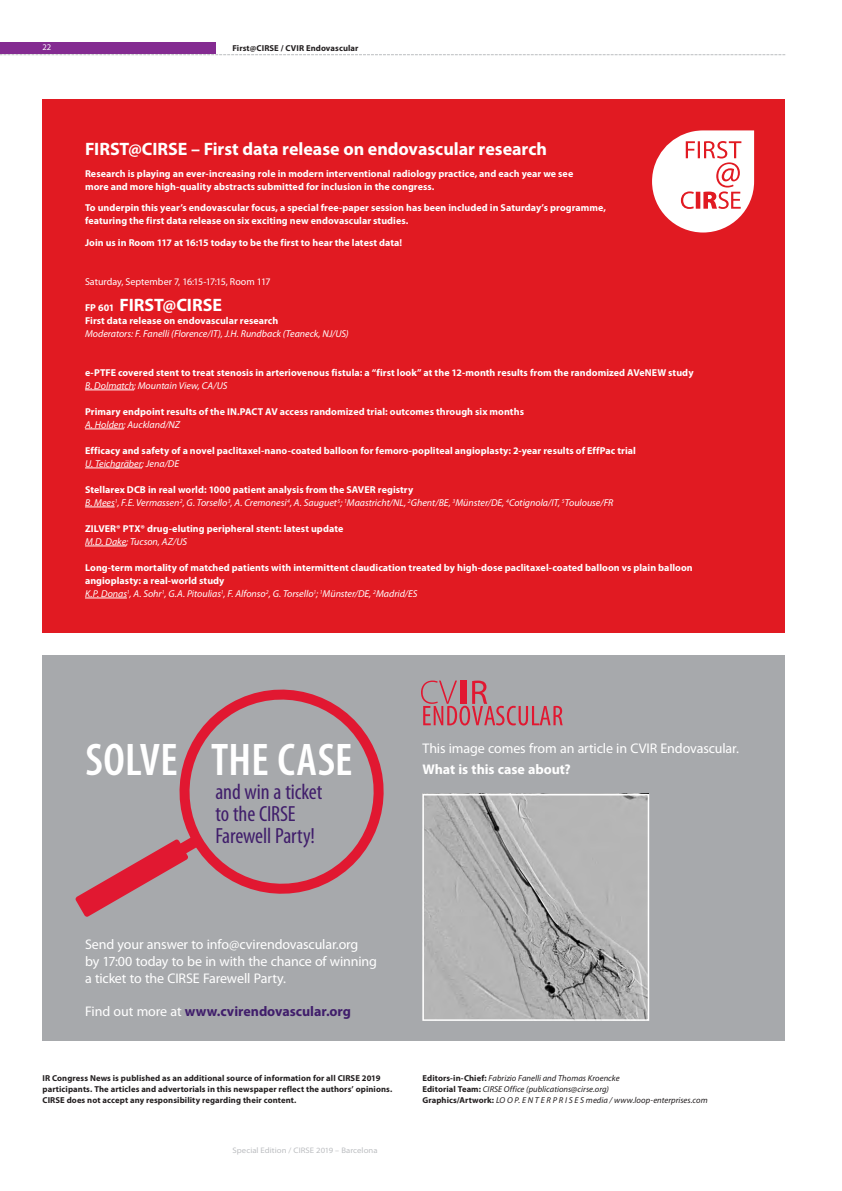
<style>
.page{position:relative;width:842px;height:1191px;background:#fff}
.page>*{position:absolute;margin:0;border:0;box-sizing:border-box;transform-origin:0 0}
.t1{font:600 condensed 46px "Myriad Pro";letter-spacing:.005em;color:#fff}
.t2{font:condensed 22px/22px "Myriad Pro";letter-spacing:-.01em;color:#401e6b}
.t3{font:700 18px "Myriad Pro";color:#fff}
.t4{font:14px/16.8px "Myriad Pro";letter-spacing:-.01em;color:#fff}
.t5{font:700 14px "Myriad Pro";letter-spacing:-.005em;color:#401e6b}
.t6{font:700 14px "Myriad Pro";letter-spacing:-.005em;color:#fff}
.t7{font:700 10px/13px "Myriad Pro";letter-spacing:.005em;color:#fff}
.t8{font:italic 10px/13px "Myriad Pro";color:#fff}
.t9{font:10px "Myriad Pro";color:#fff}
.t10{font:700 8.6px/11px "Myriad Pro";letter-spacing:.01em;color:#231f20}
.t11{font:italic 8.6px/11px "Myriad Pro";letter-spacing:.005em;color:#231f20}
.t12{font:8.6px "Myriad Pro";color:#fff}
.t13{font:semi-expanded 8px "Myriad Pro";letter-spacing:.005em;color:#bbbdc0}
.s1{font-size:10px}
.s2{font-weight:700;font-style:normal}
.s3{font-weight:400;font-style:italic}
.s4{font-weight:400;color:#fff}
</style>
<div class="page">
<div style="left:43px;top:99px;width:742px;height:533px;background:#e11a22"></div>
<hr style="left:85px;top:389px;width:49px;height:1px;background:#fff">
<hr style="left:85px;top:428px;width:39px;height:1px;background:#fff">
<hr style="left:85px;top:467px;width:57px;height:1px;background:#fff">
<hr style="left:85px;top:506px;width:30px;height:1px;background:#fff">
<hr style="left:85px;top:545px;width:41px;height:1px;background:#fff">
<hr style="left:85px;top:597px;width:42px;height:1px;background:#fff">
<svg style="left:652px;top:130px;width:102px;height:102px"></svg>
<div style="left:43px;top:655px;width:742px;height:385px;background:#a7a9ac"></div>
<svg style="left:421px;top:680px;width:142px;height:45px"></svg>
<svg style="left:179px;top:689px;width:205px;height:205px"></svg>
<svg style="left:75px;top:836px;width:123px;height:81px"></svg>
<img style="left:425px;top:797px;width:221px;height:220px">
<div style="left:422px;top:794px;width:227px;height:226px;border:2px solid #fff"></div>
<svg style="left:0;top:54px;width:785px;height:1px"></svg>
<div style="left:0;top:43px;width:215px;height:11px;background:#842b91"></div>
<p class="t12" style="left:43px;top:44px;width:10px">22</p>
<p class="t10" style="left:232px;top:44px;width:128px">First@CIRSE / CVIR Endovascular</p>
<h3 class="t3" style="left:85px;top:142px;width:463px">FIRST@CIRSE – First data release on endovascular research</h3>
<p class="t7" style="left:85px;top:168px;width:490px">Research is playing an ever-increasing role in modern interventional radiology practice, and each year we see more and more high-quality abstracts submitted for inclusion in the congress.</p>
<p class="t7" style="left:85px;top:202px;width:523px">To underpin this year’s endovascular focus, a special free-paper session has been included in Saturday’s programme, featuring the first data release on six exciting new endovascular studies.</p>
<p class="t7" style="left:85px;top:237px;width:319px">Join us in Room 117 at 16:15 today to be the first to hear the latest data!</p>
<p class="t9" style="left:85px;top:278px;width:187px">Saturday, September 7, 16:15-17:15, Room 117</p>
<h3 class="t3" style="left:85px;top:298px;width:138px"><span class="s1">FP 601</span> FIRST@CIRSE</h3>
<p class="t7" style="left:85px;top:315px;width:195px">First data release on endovascular research</p>
<p class="t8" style="left:85px;top:328px;width:265px">Moderators: F. Fanelli (Florence/IT), J.H. Rundback (Teaneck, NJ/US)</p>
<p class="t7" style="left:85px;top:367px;width:610px">e-PTFE covered stent to treat stenosis in arteriovenous fistula: a “first look” at the 12-month results from the randomized AVeNEW study</p>
<p class="t8" style="left:85px;top:380px;width:144px">B. Dolmatch; Mountain View, CA/US</p>
<p class="t7" style="left:85px;top:406px;width:440px">Primary endpoint results of the IN.PACT AV access randomized trial: outcomes through six months</p>
<p class="t8" style="left:85px;top:419px;width:97px">A. Holden; Auckland/NZ</p>
<p class="t7" style="left:85px;top:445px;width:552px">Efficacy and safety of a novel paclitaxel-nano-coated balloon for femoro-popliteal angioplasty: 2-year results of EffPac trial</p>
<p class="t8" style="left:85px;top:458px;width:96px">U. Teichgräber; Jena/DE</p>
<p class="t8" style="left:85px;top:484px;width:530px"><span class="s2">Stellarex DCB in real world: 1000 patient analysis from the SAVER registry<br></span>B. Mees<sup>1</sup>, F.E. Vermassen<sup>2</sup>, G. Torsello<sup>3</sup>, A. Cremonesi<sup>4</sup>, A. Sauguet<sup>5</sup>; <sup>1</sup>Maastricht/NL, <sup>2</sup>Ghent/BE, <sup>3</sup>Münster/DE, <sup>4</sup>Cotignola/IT, <sup>5</sup>Toulouse/FR</p>
<p class="t7" style="left:85px;top:523px;width:260px">ZILVER® PTX® drug-eluting peripheral stent: latest update</p>
<p class="t8" style="left:85px;top:536px;width:104px">M.D. Dake; Tucson, AZ/US</p>
<p class="t7" style="left:85px;top:562px;width:609px">Long-term mortality of matched patients with intermittent claudication treated by high-dose paclitaxel-coated balloon vs plain balloon angioplasty: a real-world study<br><span class="s3">K.P. Donas</span><sup>1</sup><span class="s3">, A. Sohr</span><sup>1</sup><span class="s3">, G.A. Pitoulias</span><sup>1</sup><span class="s3">, F. Alfonso</span><sup>2</sup><span class="s3">, G. Torsello</span><sup>1</sup><span class="s3">;</span> <sup>1</sup><span class="s3">Münster/DE,</span> <sup>2</sup><span class="s3">Madrid/ES</span></p>
<h1 class="t1" style="left:85px;top:732px;width:268px">SOLVE THE CASE</h1>
<h2 class="t2" style="left:215px;top:780px;width:108px">and win a ticket to the CIRSE<br>Farewell Party!</h2>
<h3 class="t4" style="left:85px;top:937px;width:294px">Send your answer to info@cvirendovascular.org<br>by 17:00 today to be in with the chance of winning a ticket to the CIRSE Farewell Party.</h3>
<h3 class="t5" style="left:85px;top:1006px;width:268px"><span class="s4">Find out more at</span> www.cvirendovascular.org</h3>
<h3 class="t4" style="left:422px;top:742px;width:318px">This image comes from an article in CVIR Endovascular.</h3>
<h3 class="t6" style="left:422px;top:764px;width:150px">What is this case about?</h3>
<p class="t10" style="left:43px;top:1073px;width:351px">IR Congress News is published as an additional source of information for all CIRSE 2019 participants. The articles and advertorials in this newspaper reflect the authors’ opinions.<br>CIRSE does not accept any responsibility regarding their content.</p>
<p class="t11" style="left:422px;top:1073px;width:287px"><span class="s2">Editors-in-Chief:</span> Fabrizio Fanelli and Thomas Kroencke<br><span class="s2">Editorial Team:</span> CIRSE Office (publications@cirse.org)<br><span class="s2">Graphics/Artwork:</span> LO O P. E N T E R P R I S E S media / www.loop-enterprises.com</p>
<p class="t13" style="left:232px;top:1147px;width:147px">Special Edition / CIRSE 2019 – Barcelona</p>
</div>
